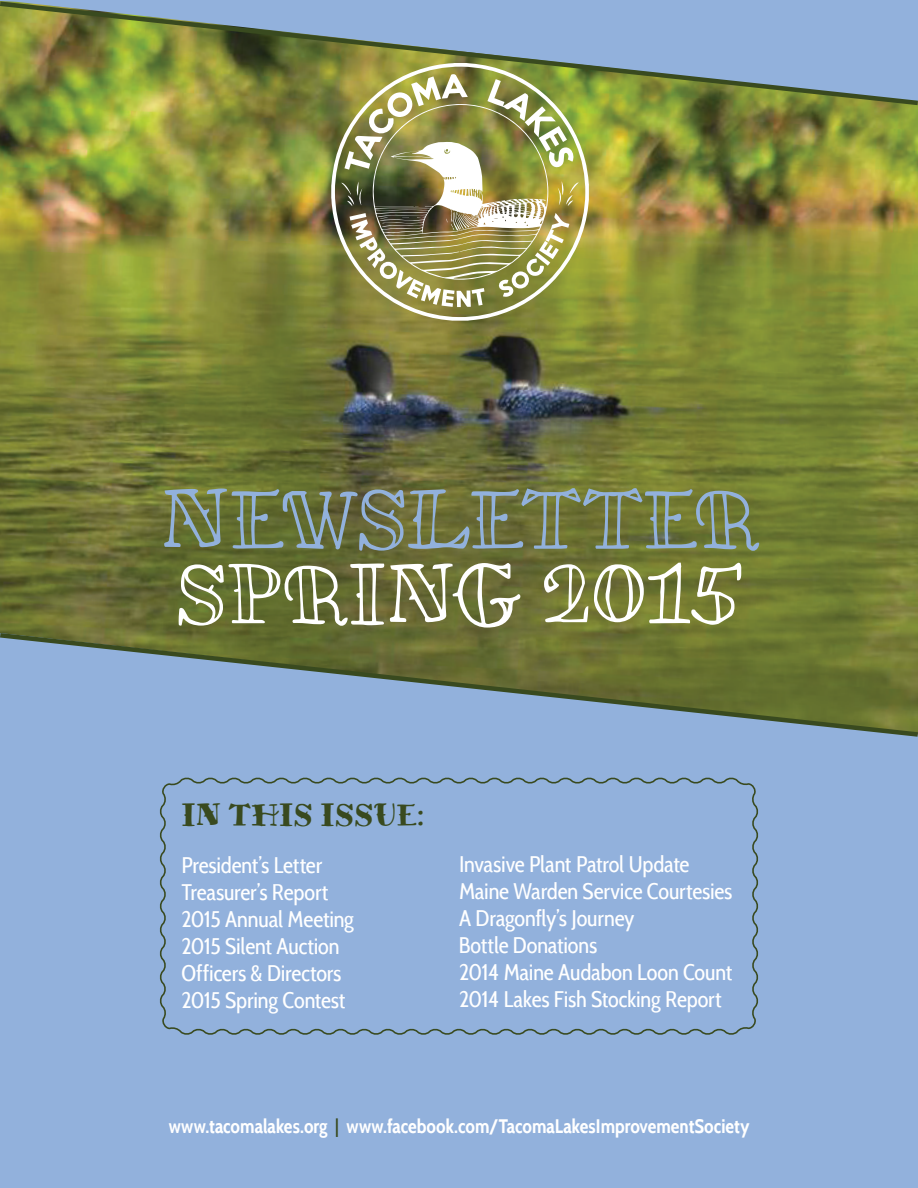
<style>
.page{position:relative;width:918px;height:1188px;background:#92b1dc}
.page>*{position:absolute;margin:0;border:0;box-sizing:border-box;transform-origin:0 0}
.t1{font:85.5px "Miltonian";letter-spacing:-.02em;color:#92b1dc}
.t2{font:85.5px "Miltonian";letter-spacing:-.015em;color:#fff}
.t3{font:31.5px "Miltonian Tattoo";letter-spacing:-.005em;color:#394a1f}
.t4{font:22.5px/27px "Cabin Condensed";letter-spacing:-.01em;color:#fff}
.t5{font:700 19.5px "Cabin Condensed";color:#fff}
.s1{color:#394a1f}
</style>
<div class="page">
<img style="left:0;top:108px;width:918px;height:522px">
<img style="left:331px;top:108px;width:258px;height:213px">
<img style="left:341px;top:108px;width:238px;height:199px">
<svg style="left:159px;top:777px;width:600px;height:258px"></svg>
<svg style="left:0;top:1px;width:918px;height:107px"></svg>
<svg style="left:0;top:630px;width:918px;height:107px"></svg>
<h1 class="t1" style="left:160px;top:469px;width:600px">NEWSLETTER</h1>
<h1 class="t2" style="left:175px;top:544px;width:570px">SPRING 2015</h1>
<h2 class="t3" style="left:181px;top:796px;width:245px">IN THIS ISSUE:</h2>
<p class="t4" style="left:181px;top:852px;width:174px">President’s Letter<br>Treasurer’s Report<br>2015 Annual Meeting<br>2015 Silent Auction<br>Officers &amp; Directors<br>2015 Spring Contest</p>
<p class="t4" style="left:459px;top:850px;width:275px">Invasive Plant Patrol Update<br>Maine Warden Service Courtesies<br>A Dragonfly’s Journey<br>Bottle Donations<br>2014 Maine Audabon Loon Count<br>2014 Lakes Fish Stocking Report</p>
<p class="t5" style="left:169px;top:1115px;width:582px">www.tacomalakes.org <span class="s1">|</span> www.facebook.com/TacomaLakesImprovementSociety</p>
</div>
